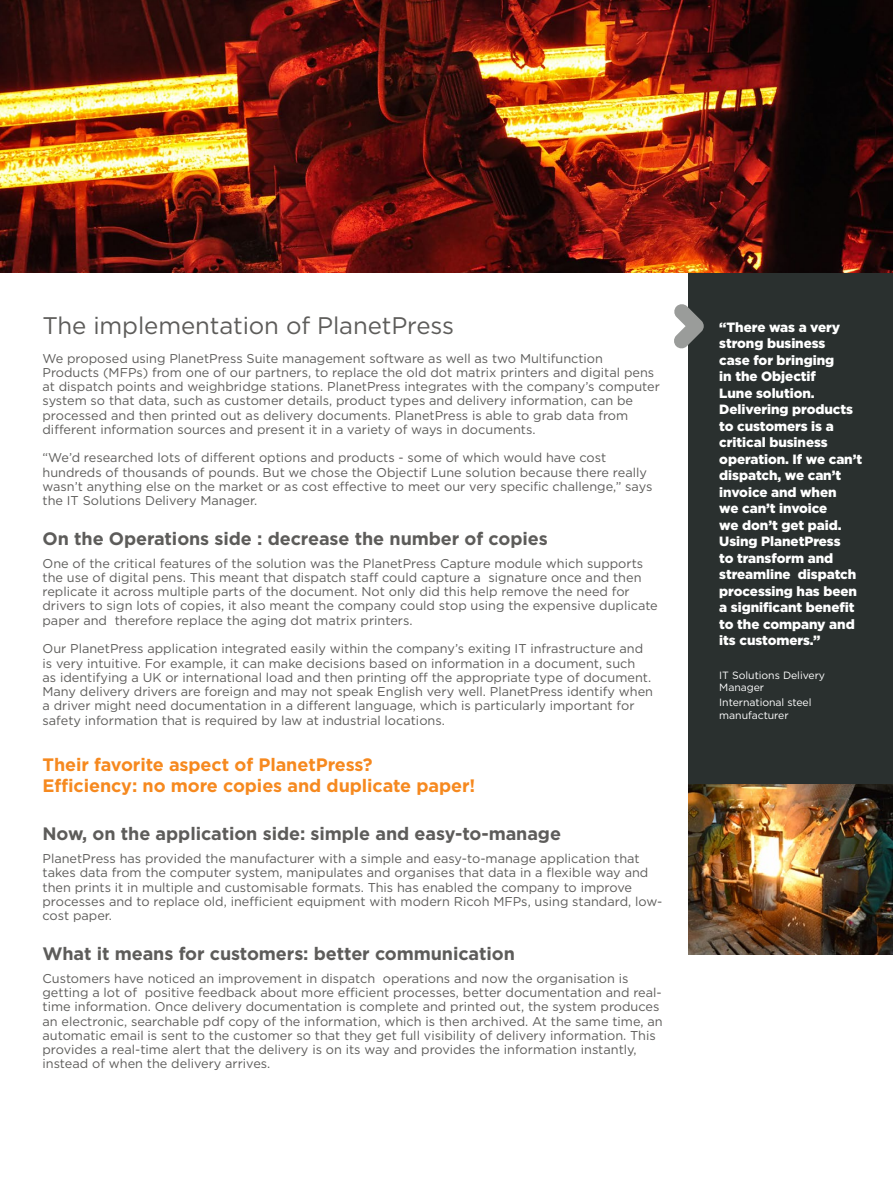
<style>
.page{position:relative;width:893px;height:1187px;background:#fff}
.page>*{position:absolute;margin:0;border:0;box-sizing:border-box;transform-origin:0 0}
.t1{font:24px "Gotham";letter-spacing:-.005em;color:#5d5c5a}
.t2{font:700 18px "Gotham";letter-spacing:-.005em;color:#5d5c5a}
.t3{font:700 18px/21px "Gotham";letter-spacing:-.005em;color:#f6891f}
.t4{font:900 13.35px/16.5px "Gotham";letter-spacing:-.005em;color:#fff}
.t5{font:12.75px/14.2px "Gotham";color:#5d5c5a}
.t6{font:10.5px/12.6px "Gotham";letter-spacing:-.005em;color:#fff}
</style>
<div class="page">
<div style="left:689px;top:268px;width:204px;height:526px;background:#2a302f"></div>
<img style="left:0;top:0;width:893px;height:272px">
<img style="left:689px;top:784px;width:204px;height:170px">
<svg style="left:674px;top:303px;width:30px;height:46px"></svg>
<h1 class="t1" style="left:43px;top:310px;width:413px">The implementation of PlanetPress</h1>
<p class="t5" style="left:43px;top:350px;width:619px">We proposed using PlanetPress Suite management software as well as two Multifunction Products (MFPs) from one of our partners, to replace the old dot matrix printers and digital pens at dispatch points and weighbridge stations. PlanetPress integrates with the company’s computer system so that data, such as customer details, product types and delivery information, can be processed and then printed out as delivery documents. PlanetPress is able to grab data from different information sources and present it in a variety of ways in documents.</p>
<p class="t5" style="left:43px;top:450px;width:611px">“We’d researched lots of different options and products - some of which would have cost hundreds of thousands of pounds. But we chose the Objectif Lune solution because there really wasn’t anything else on the market or as cost effective to meet our very specific challenge,” says the IT Solutions Delivery Manager.</p>
<h2 class="t2" style="left:43px;top:526px;width:507px">On the Operations side : decrease the number of copies</h2>
<p class="t5" style="left:43px;top:555px;width:617px">One of the critical features of the solution was the PlanetPress Capture module which supports the use of digital pens. This meant that dispatch staff could capture a signature once and then replicate it across multiple parts of the document. Not only did this help remove the need for drivers to sign lots of copies, it also meant the company could stop using the expensive duplicate paper and therefore replace the aging dot matrix printers.</p>
<p class="t5" style="left:43px;top:641px;width:612px">Our PlanetPress application integrated easily within the company’s exiting IT infrastructure and is very intuitive. For example, it can make decisions based on information in a document, such<br>as identifying a UK or international load and then printing off the appropriate type of document.<br>Many delivery drivers are foreign and may not speak English very well. PlanetPress identify when a driver might need documentation in a different language, which is particularly important for safety information that is required by law at industrial locations.</p>
<h2 class="t3" style="left:43px;top:754px;width:434px">Their favorite aspect of PlanetPress?<br>Efficiency: no more copies and duplicate paper!</h2>
<h2 class="t2" style="left:43px;top:822px;width:520px">Now, on the application side: simple and easy-to-manage</h2>
<p class="t5" style="left:43px;top:851px;width:621px">PlanetPress has provided the manufacturer with a simple and easy-to-manage application that takes data from the computer system, manipulates and organises that data in a flexible way and then prints it in multiple and customisable formats. This has enabled the company to improve processes and to replace old, inefficient equipment with modern Ricoh MFPs, using standard, low&shy;cost paper.</p>
<h2 class="t2" style="left:43px;top:941px;width:474px">What it means for customers: better communication</h2>
<p class="t5" style="left:43px;top:970px;width:622px">Customers have noticed an improvement in dispatch operations and now the organisation is getting a lot of positive feedback about more efficient processes, better documentation and real&shy;time information. Once delivery documentation is complete and printed out, the system produces an electronic, searchable pdf copy of the information, which is then archived. At the same time, an automatic email is sent to the customer so that they get full visibility of delivery information. This provides a real-time alert that the delivery is on its way and provides the information instantly, instead of when the delivery arrives.</p>
<p class="t4" style="left:719px;top:318px;width:144px">“There was a very strong business<br>case for bringing<br>in the Objectif<br>Lune solution.<br>Delivering products to customers is a critical business operation. If we can’t dispatch, we can’t invoice and when<br>we can’t invoice<br>we don’t get paid.<br>Using PlanetPress<br>to transform and streamline dispatch processing has been a significant benefit to the company and its customers.”</p>
<p class="t6" style="left:719px;top:668px;width:107px">IT Solutions Delivery<br>Manager</p>
<p class="t6" style="left:719px;top:695px;width:94px">International steel manufacturer</p>
</div>
